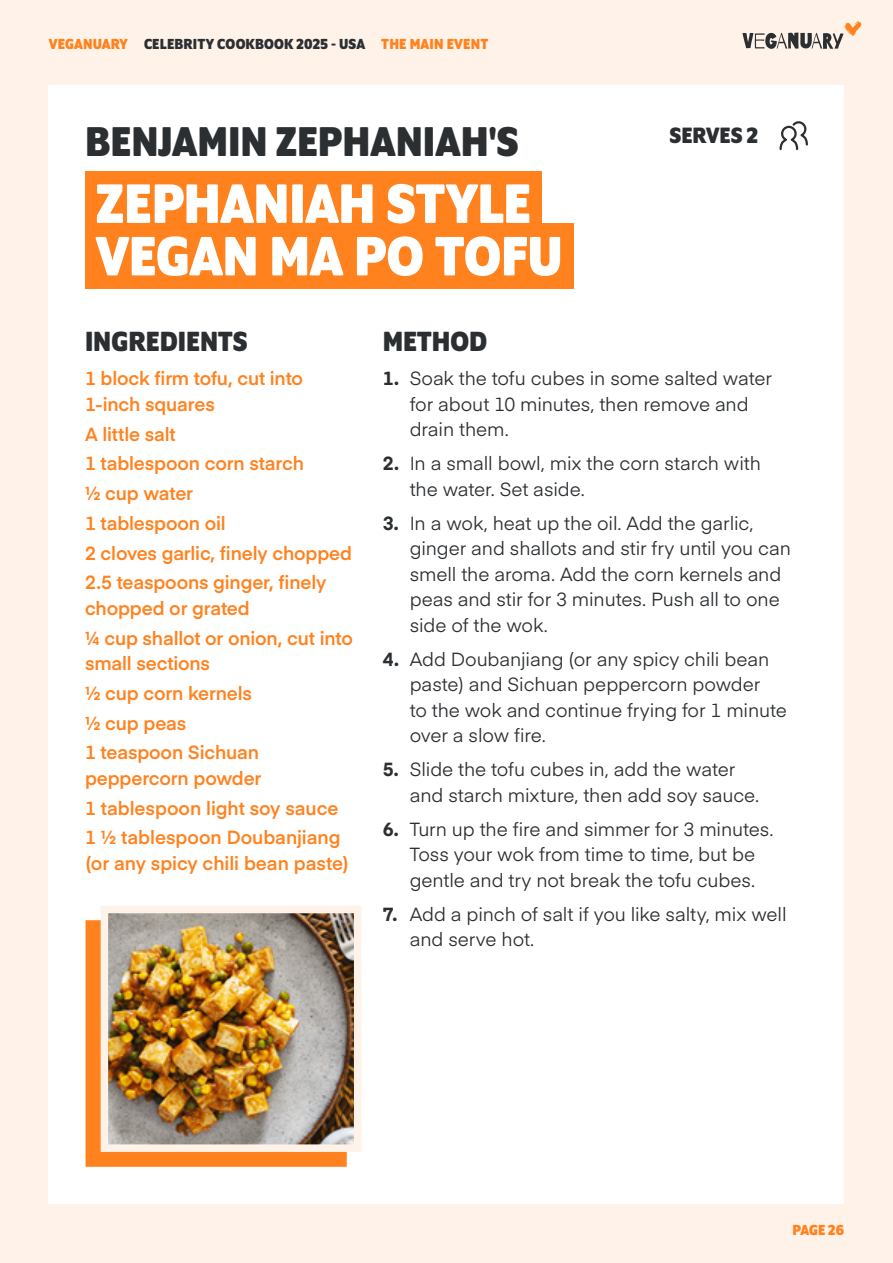
<style>
.page{position:relative;width:893px;height:1263px;background:#fff3e9}
.page>*{position:absolute;margin:0;border:0;box-sizing:border-box;transform-origin:0 0}
.Recipe_Title_-_Orange{font:700 60px "Program OT";letter-spacing:-.01em;color:#fff}
.Recipe_Author{font:700 45px "Program OT";color:#2c2f32}
.Ingredients___Method{font:700 30px "Program OT";color:#2c2f32}
.Portion{font:700 24px "Program OT";letter-spacing:.005em;color:#2c2f32}
.t1{font:18.75px/25.5px "Eina 01";letter-spacing:-.005em;color:#2c2f32}
.Ingredients__list{font:600 18.75px/25.5px "Eina 01";letter-spacing:-.01em;color:#ff821e}
.t2{font:700 15.75px "Program OT";letter-spacing:.01em;color:#2c2f32}
.t3{font:700 15.75px "Program OT";letter-spacing:-.005em;color:#ff821e}
.s1{color:#ff821e}
.s2{font-weight:700}
</style>
<div class="page">
<div style="left:49px;top:85px;width:795px;height:1118px;background:#fff"></div>
<svg style="left:742px;top:21px;width:119px;height:28px"></svg>
<div style="left:86px;top:921px;width:261px;height:246px;background:#ff821e"></div>
<img style="left:97px;top:906px;width:264px;height:250px">
<div style="left:85px;top:171px;width:457px;height:66px;background:#ff821e"></div>
<div style="left:85px;top:224px;width:488px;height:65px;background:#ff821e"></div>
<svg style="left:779px;top:121px;width:29px;height:30px"></svg>
<p class="t2" style="left:49px;top:35px;width:441px"><span class="s1">VEGANUARY</span> CELEBRITY COOKBOOK 2025 - USA <span class="s1">THE MAIN EVENT</span></p>
<p class="Recipe_Author" style="left:85px;top:116px;width:435px">BENJAMIN ZEPHANIAH'S</p>
<p class="Recipe_Title_-_Orange" style="left:96px;top:169px;width:437px">ZEPHANIAH STYLE</p>
<p class="Recipe_Title_-_Orange" style="left:96px;top:221px;width:469px">VEGAN MA PO TOFU</p>
<p class="Portion" style="left:669px;top:121px;width:90px">SERVES 2</p>
<p class="Ingredients___Method" style="left:85px;top:324px;width:164px">INGREDIENTS</p>
<p class="Ingredients__list" style="left:85px;top:365px;width:220px">1 block firm tofu, cut into<br>1-inch squares</p>
<p class="Ingredients__list" style="left:85px;top:420px;width:92px">A little salt</p>
<p class="Ingredients__list" style="left:85px;top:450px;width:220px">1 tablespoon corn starch</p>
<p class="Ingredients__list" style="left:85px;top:479px;width:110px">½ cup water</p>
<p class="Ingredients__list" style="left:85px;top:509px;width:142px">1 tablespoon oil</p>
<p class="Ingredients__list" style="left:85px;top:539px;width:269px">2 cloves garlic, finely chopped</p>
<p class="Ingredients__list" style="left:85px;top:569px;width:243px">2.5 teaspoons ginger, finely chopped or grated</p>
<p class="Ingredients__list" style="left:85px;top:624px;width:269px">1/4 cup shallot or onion, cut into small sections</p>
<p class="Ingredients__list" style="left:85px;top:679px;width:168px">1/2 cup corn kernels</p>
<p class="Ingredients__list" style="left:85px;top:709px;width:103px">1/2 cup peas</p>
<p class="Ingredients__list" style="left:85px;top:739px;width:178px">1 teaspoon Sichuan peppercorn powder</p>
<p class="Ingredients__list" style="left:85px;top:794px;width:255px">1 tablespoon light soy sauce</p>
<p class="Ingredients__list" style="left:85px;top:824px;width:265px">1 ½ tablespoon Doubanjiang (or any spicy chili bean paste)</p>
<p class="Ingredients___Method" style="left:383px;top:324px;width:106px">METHOD</p>
<p class="t1" style="left:410px;top:364px;width:364px;text-indent:-27px"><span class="s2">1.</span> Soak the tofu cubes in some salted water for about 10 minutes, then remove and drain them.</p>
<p class="t1" style="left:410px;top:449px;width:353px;text-indent:-27px"><span class="s2">2.</span> In a small bowl, mix the corn starch with the water. Set aside.</p>
<p class="t1" style="left:410px;top:509px;width:383px;text-indent:-27px"><span class="s2">3.</span> In a wok, heat up the oil. Add the garlic, ginger and shallots and stir fry until you can smell the aroma. Add the corn kernels and peas and stir for 3 minutes. Push all to one side of the wok.</p>
<p class="t1" style="left:410px;top:645px;width:379px;text-indent:-27px"><span class="s2">4.</span> Add Doubanjiang (or any spicy chili bean paste) and Sichuan peppercorn powder<br>to the wok and continue frying for 1 minute over a slow fire.</p>
<p class="t1" style="left:410px;top:755px;width:351px;text-indent:-27px"><span class="s2">5.</span> Slide the tofu cubes in, add the water and starch mixture, then add soy sauce.</p>
<p class="t1" style="left:383px;top:815px;width:392px;text-align:center"><span class="s2">6.</span> Turn up the fire and simmer for 3 minutes.<br>Toss your wok from time to time, but be gentle and try not break the tofu cubes.</p>
<p class="t1" style="left:410px;top:900px;width:378px;text-indent:-27px"><span class="s2">7.</span> Add a pinch of salt if you like salty, mix well and serve hot.</p>
<p class="t3" style="left:792px;top:1221px;width:53px">PAGE 26</p>
</div>
